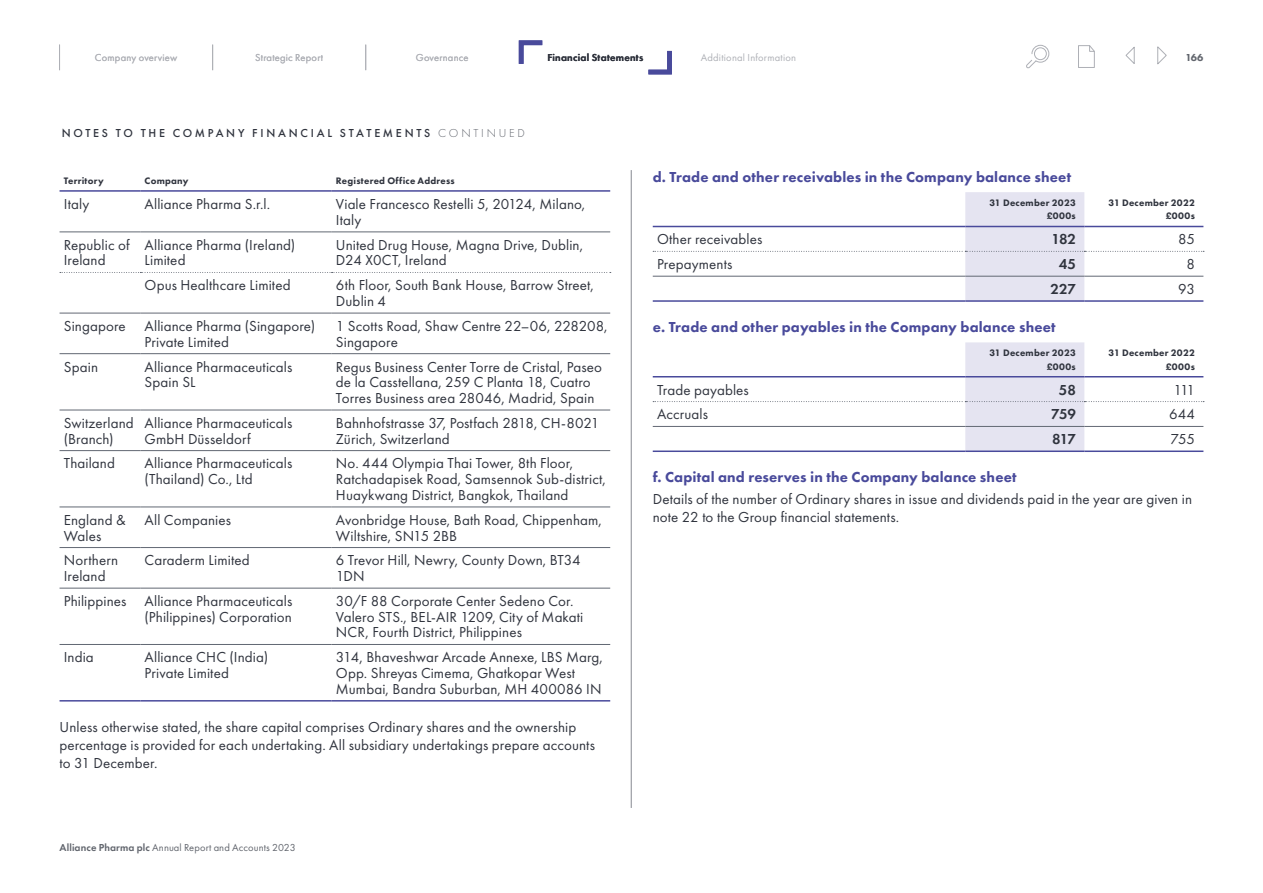
<style>
.page{position:relative;width:1263px;height:893px;background:#fff}
.page>*{position:absolute;margin:0;border:0;box-sizing:border-box;transform-origin:0 0}
.t1{font:15px/15.8px "Futura PT";letter-spacing:.005em;color:#30343e}
.t2{font:800 15px "Futura PT";letter-spacing:.01em;color:#494a9b}
.t3{font:600 15px "Futura PT";color:#30343e}
.t4{font:500 12px "Futura PT";letter-spacing:.23em;color:#30343e}
.t5{font:10.5px "Futura PT";letter-spacing:.02em;color:#aeb0b6}
.t6{font:10.5px "Futura PT";letter-spacing:.01em;color:#61656d}
.t7{font:600 10.5px "Futura PT";letter-spacing:.025em;color:#30343e}
.t8{font:800 10.5px "Futura PT";color:#61656d}
.t9{font:800 9.75px/13.5px "Futura PT";letter-spacing:.025em;color:#30343e;text-align:right}
.s1{font-weight:300;color:#61656d}
.s2{font-weight:600}
</style>
<div class="page">
<hr style="left:631px;top:170px;width:1px;height:638px;background:#858890">
<svg style="left:653px;top:192px;width:551px;height:109px"></svg>
<hr style="left:653px;top:226px;width:312px;height:1px;background:#494a9b">
<hr style="left:965px;top:226px;width:119px;height:1px;background:#494a9b">
<hr style="left:1084px;top:226px;width:119px;height:1px;background:#494a9b">
<hr style="left:653px;top:276px;width:312px;height:1px;background:#626873">
<hr style="left:965px;top:276px;width:119px;height:1px;background:#626873">
<hr style="left:1084px;top:276px;width:119px;height:1px;background:#626873">
<hr style="left:653px;top:300px;width:312px;height:2px;background:#494a9b">
<hr style="left:965px;top:300px;width:119px;height:2px;background:#494a9b">
<hr style="left:1084px;top:300px;width:119px;height:2px;background:#494a9b">
<svg style="left:653px;top:342px;width:551px;height:109px"></svg>
<hr style="left:653px;top:376px;width:312px;height:1px;background:#494a9b">
<hr style="left:965px;top:376px;width:119px;height:1px;background:#494a9b">
<hr style="left:1084px;top:376px;width:119px;height:1px;background:#494a9b">
<hr style="left:653px;top:426px;width:312px;height:1px;background:#626873">
<hr style="left:965px;top:426px;width:119px;height:1px;background:#626873">
<hr style="left:1084px;top:426px;width:119px;height:1px;background:#626873">
<hr style="left:653px;top:450px;width:312px;height:2px;background:#494a9b">
<hr style="left:965px;top:450px;width:119px;height:2px;background:#494a9b">
<hr style="left:1084px;top:450px;width:119px;height:2px;background:#494a9b">
<hr style="left:60px;top:190px;width:80px;height:2px;background:#494a9b">
<hr style="left:140px;top:190px;width:192px;height:2px;background:#494a9b">
<hr style="left:332px;top:190px;width:278px;height:2px;background:#494a9b">
<hr style="left:60px;top:700px;width:80px;height:2px;background:#494a9b">
<hr style="left:140px;top:700px;width:192px;height:2px;background:#494a9b">
<hr style="left:332px;top:700px;width:278px;height:2px;background:#494a9b">
<hr style="left:60px;top:313px;width:80px;height:1px;background:#626873">
<hr style="left:140px;top:313px;width:192px;height:1px;background:#626873">
<hr style="left:332px;top:313px;width:278px;height:1px;background:#626873">
<hr style="left:60px;top:644px;width:80px;height:1px;background:#626873">
<hr style="left:140px;top:644px;width:192px;height:1px;background:#626873">
<hr style="left:332px;top:644px;width:278px;height:1px;background:#626873">
<svg style="left:60px;top:272px;width:551px;height:1px"></svg>
<hr style="left:60px;top:232px;width:80px;height:1px;background:#626873">
<hr style="left:140px;top:232px;width:192px;height:1px;background:#626873">
<hr style="left:332px;top:232px;width:278px;height:1px;background:#626873">
<hr style="left:60px;top:353px;width:80px;height:1px;background:#626873">
<hr style="left:60px;top:410px;width:80px;height:1px;background:#626873">
<hr style="left:140px;top:353px;width:192px;height:1px;background:#626873">
<hr style="left:140px;top:410px;width:192px;height:1px;background:#626873">
<hr style="left:332px;top:353px;width:278px;height:1px;background:#626873">
<hr style="left:332px;top:410px;width:278px;height:1px;background:#626873">
<hr style="left:60px;top:450px;width:80px;height:1px;background:#626873">
<hr style="left:60px;top:507px;width:80px;height:1px;background:#626873">
<hr style="left:140px;top:450px;width:192px;height:1px;background:#626873">
<hr style="left:140px;top:507px;width:192px;height:1px;background:#626873">
<hr style="left:332px;top:450px;width:278px;height:1px;background:#626873">
<hr style="left:332px;top:507px;width:278px;height:1px;background:#626873">
<hr style="left:60px;top:547px;width:80px;height:1px;background:#626873">
<hr style="left:140px;top:547px;width:192px;height:1px;background:#626873">
<hr style="left:332px;top:547px;width:278px;height:1px;background:#626873">
<hr style="left:60px;top:588px;width:80px;height:1px;background:#626873">
<hr style="left:140px;top:588px;width:192px;height:1px;background:#626873">
<hr style="left:332px;top:588px;width:278px;height:1px;background:#626873">
<svg style="left:1026px;top:44px;width:24px;height:25px"></svg>
<svg style="left:1125px;top:46px;width:42px;height:19px"></svg>
<svg style="left:1078px;top:45px;width:17px;height:23px"></svg>
<svg style="left:59px;top:45px;width:1px;height:25px"></svg>
<svg style="left:212px;top:45px;width:1px;height:25px"></svg>
<svg style="left:365px;top:45px;width:1px;height:25px"></svg>
<svg style="left:518px;top:40px;width:25px;height:24px"></svg>
<svg style="left:648px;top:50px;width:24px;height:25px"></svg>
<p class="t5" style="left:95px;top:51px;width:84px">Company overview</p>
<p class="t5" style="left:255px;top:51px;width:70px">Strategic Report</p>
<p class="t5" style="left:416px;top:51px;width:54px">Governance</p>
<p class="t7" style="left:547px;top:51px;width:97px">Financial Statements</p>
<p class="t5" style="left:701px;top:51px;width:97px">Additional Information</p>
<p class="t8" style="left:1185px;top:51px;width:19px">166</p>
<p class="t4" style="left:62px;top:125px;width:465px">NOTES TO THE COMPANY FINANCIAL STATEMENTS <span class="s1">CONTINUED</span></p>
<p class="t9" style="left:64px;top:174px;width:41px">Territory</p>
<p class="t9" style="left:145px;top:174px;width:46px">Company</p>
<p class="t9" style="left:336px;top:174px;width:120px">Registered Office Address</p>
<p class="t1" style="left:64px;top:196px;width:27px">Italy</p>
<p class="t1" style="left:145px;top:196px;width:127px">Alliance Pharma S.r.l.</p>
<p class="t1" style="left:336px;top:196px;width:251px">Viale Francesco Restelli 5, 20124, Milano,<br>Italy</p>
<p class="t1" style="left:64px;top:237px;width:67px">Republic of<br>Ireland</p>
<p class="t1" style="left:145px;top:237px;width:152px">Alliance Pharma (Ireland)<br>Limited</p>
<p class="t1" style="left:336px;top:237px;width:249px">United Drug House, Magna Drive, Dublin,<br>D24 X0CT, Ireland</p>
<p class="t1" style="left:145px;top:277px;width:147px">Opus Healthcare Limited</p>
<p class="t1" style="left:336px;top:277px;width:259px">6th Floor, South Bank House, Barrow Street,<br>Dublin 4</p>
<p class="t1" style="left:64px;top:318px;width:63px">Singapore</p>
<p class="t1" style="left:145px;top:318px;width:172px">Alliance Pharma (Singapore)<br>Private Limited</p>
<p class="t1" style="left:336px;top:318px;width:273px">1 Scotts Road, Shaw Centre 22–06, 228208,<br>Singapore</p>
<p class="t1" style="left:64px;top:359px;width:36px">Spain</p>
<p class="t1" style="left:145px;top:359px;width:149px">Alliance Pharmaceuticals<br>Spain SL</p>
<p class="t1" style="left:336px;top:359px;width:268px">Regus Business Center Torre de Cristal, Paseo de la Casstellana, 259 C Planta 18, Cuatro<br>Torres Business area 28046, Madrid, Spain</p>
<p class="t1" style="left:64px;top:415px;width:72px">Switzerland (Branch)</p>
<p class="t1" style="left:145px;top:415px;width:149px">Alliance Pharmaceuticals<br>GmbH Düsseldorf</p>
<p class="t1" style="left:336px;top:415px;width:265px">Bahnhofstrasse 37, Postfach 2818, CH-8021<br>Zürich, Switzerland</p>
<p class="t1" style="left:64px;top:455px;width:53px">Thailand</p>
<p class="t1" style="left:145px;top:455px;width:149px">Alliance Pharmaceuticals (Thailand) Co., Ltd</p>
<p class="t1" style="left:336px;top:455px;width:271px">No. 444 Olympia Thai Tower, 8th Floor,<br>Ratchadapisek Road, Samsennok Sub-district,<br>Huaykwang District, Bangkok, Thailand</p>
<p class="t1" style="left:64px;top:512px;width:63px">England &amp;<br>Wales</p>
<p class="t1" style="left:145px;top:512px;width:88px">All Companies</p>
<p class="t1" style="left:336px;top:512px;width:268px">Avonbridge House, Bath Road, Chippenham,<br>Wiltshire, SN15 2BB</p>
<p class="t1" style="left:64px;top:552px;width:56px">Northern<br>Ireland</p>
<p class="t1" style="left:145px;top:552px;width:107px">Caraderm Limited</p>
<p class="t1" style="left:336px;top:552px;width:246px">6 Trevor Hill, Newry, County Down, BT34<br>1DN</p>
<p class="t1" style="left:64px;top:593px;width:230px;text-align:right">Philippines Alliance Pharmaceuticals (Philippines) Corporation</p>
<p class="t1" style="left:336px;top:593px;width:249px">30/F 88 Corporate Center Sedeno Cor.<br>Valero STS., BEL-AIR 1209, City of Makati<br>NCR, Fourth District, Philippines</p>
<p class="t1" style="left:64px;top:649px;width:32px">India</p>
<p class="t1" style="left:145px;top:649px;width:125px">Alliance CHC (India)<br>Private Limited</p>
<p class="t1" style="left:336px;top:649px;width:269px">314, Bhaveshwar Arcade Annexe, LBS Marg,<br>Opp. Shreyas Cimema, Ghatkopar West<br>Mumbai, Bandra Suburban, MH 400086 IN</p>
<p class="t1" style="left:60px;top:718px;width:537px;line-height:18px">Unless otherwise stated, the share capital comprises Ordinary shares and the ownership percentage is provided for each undertaking. All subsidiary undertakings prepare accounts to 31 December.</p>
<p class="t6" style="left:60px;top:841px;width:238px"><span class="s2">Alliance Pharma plc</span> Annual Report and Accounts 2023</p>
<p class="t2" style="left:653px;top:167px;width:420px">d. Trade and other receivables in the Company balance sheet</p>
<p class="t9" style="left:989px;top:196px;width:88px">31 December 2023 £000s</p>
<p class="t9" style="left:1108px;top:196px;width:88px">31 December 2022 £000s</p>
<p class="t1" style="left:657px;top:231px;width:107px">Other receivables</p>
<p class="t3" style="left:1051px;top:230px;width:26px">182</p>
<p class="t1" style="left:1178px;top:231px;width:18px">85</p>
<p class="t1" style="left:657px;top:256px;width:77px">Prepayments</p>
<p class="t3" style="left:1059px;top:255px;width:19px">45</p>
<p class="t1" style="left:1186px;top:256px;width:10px">8</p>
<p class="t3" style="left:1050px;top:280px;width:27px">227</p>
<p class="t1" style="left:1178px;top:281px;width:18px">93</p>
<p class="t2" style="left:653px;top:317px;width:404px">e. Trade and other payables in the Company balance sheet</p>
<p class="t9" style="left:989px;top:346px;width:88px">31 December 2023 £000s</p>
<p class="t9" style="left:1108px;top:346px;width:88px">31 December 2022 £000s</p>
<p class="t1" style="left:657px;top:382px;width:93px">Trade payables</p>
<p class="t3" style="left:1059px;top:380px;width:18px">58</p>
<p class="t1" style="left:1173px;top:382px;width:23px">111</p>
<p class="t1" style="left:657px;top:406px;width:53px">Accruals</p>
<p class="t3" style="left:1051px;top:405px;width:26px">759</p>
<p class="t1" style="left:1169px;top:406px;width:27px">644</p>
<p class="t3" style="left:1052px;top:430px;width:25px">817</p>
<p class="t1" style="left:1170px;top:431px;width:26px">755</p>
<p class="t2" style="left:653px;top:468px;width:365px">f. Capital and reserves in the Company balance sheet</p>
<p class="t1" style="left:653px;top:490px;width:541px;line-height:18px">Details of the number of Ordinary shares in issue and dividends paid in the year are given in note 22 to the Group financial statements.</p>
</div>
